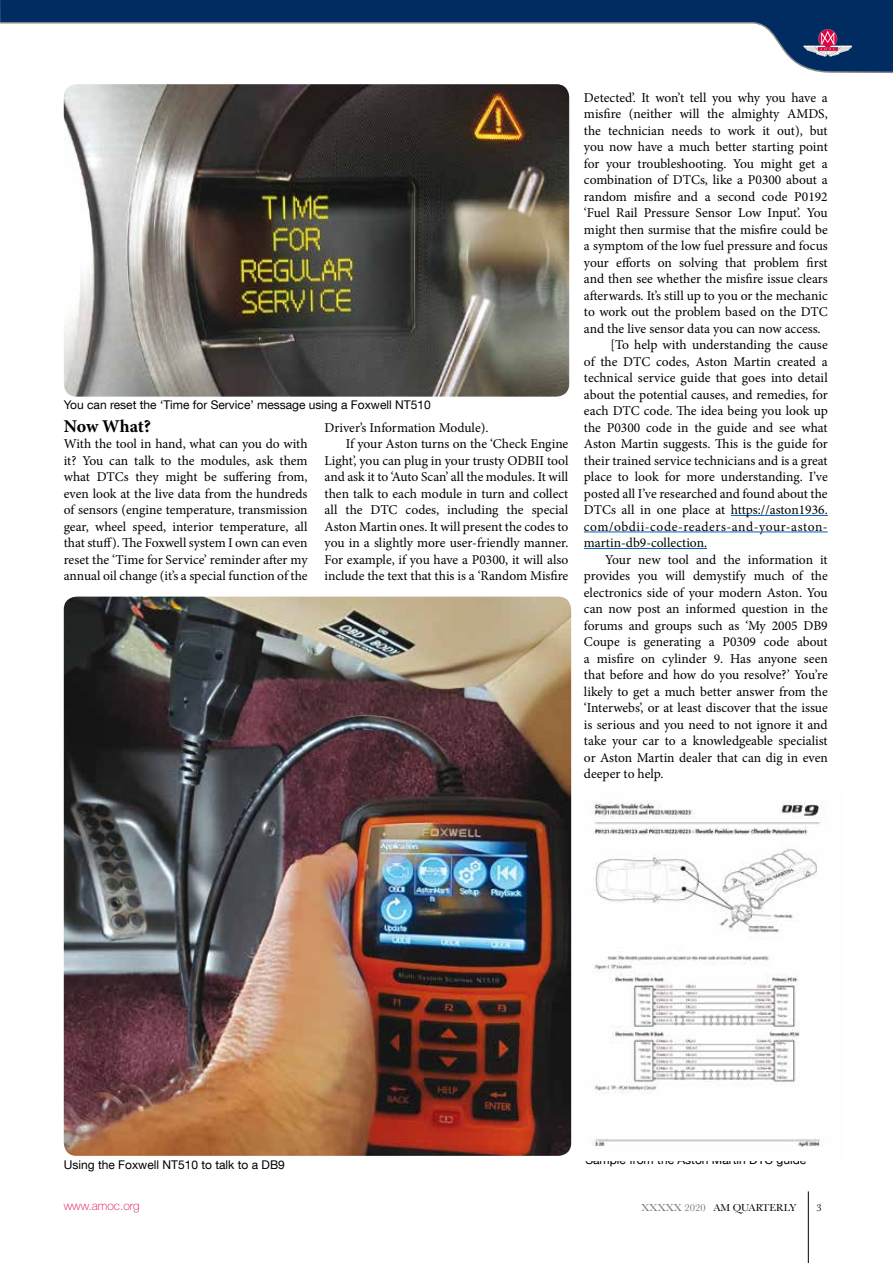
<style>
.page{position:relative;width:893px;height:1263px;background:#fff}
.page>*{position:absolute;margin:0;border:0;box-sizing:border-box;transform-origin:0 0}
.t1{font:700 18px "Minion Pro";letter-spacing:-.01em;color:#000}
.t2{font:13.5px/16.5px "Minion Pro";color:#000;text-align:justify}
.t3{font:13.5px "Minion Pro";letter-spacing:.04em;color:#000}
.t4{font:12px "Helvetica Neue LT Com";color:#000}
.t5{font:100 12px "Helvetica Neue LT Pro";color:#e20040}
.t6{font:10.5px "Baskerville";color:#000}
.s1{color:#707172}
</style>
<div class="page">
<hr style="left:808px;top:1191px;width:1px;height:72px;background:#000">
<svg style="left:0;top:0;width:893px;height:74px"></svg>
<svg style="left:803px;top:29px;width:49px;height:28px"></svg>
<img style="left:64px;top:84px;width:505px;height:313px">
<hr style="left:731px;top:515px;width:97px;height:1px;background:#0063c5">
<hr style="left:584px;top:532px;width:244px;height:1px;background:#0063c5">
<hr style="left:584px;top:548px;width:123px;height:1px;background:#0063c5">
<img style="left:64px;top:597px;width:507px;height:559px">
<img style="left:592px;top:801px;width:231px;height:346px">
<p class="t4" style="left:64px;top:398px;width:368px">You can reset the ‘Time for Service’ message using a Foxwell NT510</p>
<p class="t2" style="left:325px;top:419px;width:165px">Driver’s Information Module).</p>
<p class="t2" style="left:346px;top:436px;width:224px">If your Aston turns on the ‘Check Engine</p>
<p class="t2" style="left:325px;top:452px;width:245px">Light’, you can plug in your trusty ODBII tool</p>
<p class="t2" style="left:325px;top:469px;width:245px">and ask it to ‘Auto Scan’ all the modules. It will</p>
<p class="t2" style="left:325px;top:485px;width:245px">then talk to each module in turn and collect</p>
<p class="t2" style="left:325px;top:502px;width:245px">all the DTC codes, including the special</p>
<p class="t2" style="left:325px;top:518px;width:245px">Aston Martin ones. It will present the codes to</p>
<p class="t2" style="left:325px;top:535px;width:245px">you in a slightly more user-friendly manner.</p>
<p class="t2" style="left:325px;top:551px;width:245px">For example, if you have a P0300, it will also</p>
<p class="t2" style="left:325px;top:568px;width:245px">include the text that this is a ‘Random Misfire</p>
<h1 class="t1" style="left:64px;top:413px;width:89px">Now What?</h1>
<p class="t2" style="left:64px;top:436px;width:245px">With the tool in hand, what can you do with it? You can talk to the modules, ask them what DTCs they might be suffering from, even look at the live data from the hundreds of sensors (engine temperature, transmission gear, wheel speed, interior temperature, all that stuff). The Foxwell system I own can even reset the ‘Time for Service’ reminder after my annual oil change (it’s a special function of the</p>
<p class="t2" style="left:584px;top:89px;width:245px">Detected’. It won’t tell you why you have a</p>
<p class="t2" style="left:584px;top:106px;width:245px">misfire (neither will the almighty AMDS,</p>
<p class="t2" style="left:584px;top:122px;width:245px">the technician needs to work it out), but</p>
<p class="t2" style="left:584px;top:139px;width:245px">you now have a much better starting point</p>
<p class="t2" style="left:584px;top:155px;width:245px">for your troubleshooting. You might get a</p>
<p class="t2" style="left:584px;top:172px;width:245px">combination of DTCs, like a P0300 about a</p>
<p class="t2" style="left:584px;top:188px;width:245px">random misfire and a second code P0192</p>
<p class="t2" style="left:584px;top:205px;width:245px">‘Fuel Rail Pressure Sensor Low Input’. You</p>
<p class="t2" style="left:584px;top:221px;width:245px">might then surmise that the misfire could be</p>
<p class="t2" style="left:584px;top:238px;width:245px">a symptom of the low fuel pressure and focus</p>
<p class="t2" style="left:584px;top:254px;width:245px">your efforts on solving that problem first</p>
<p class="t2" style="left:584px;top:271px;width:245px">and then see whether the misfire issue clears</p>
<p class="t2" style="left:584px;top:287px;width:245px">afterwards. It’s still up to you or the mechanic</p>
<p class="t2" style="left:584px;top:304px;width:245px">to work out the problem based on the DTC</p>
<p class="t2" style="left:584px;top:320px;width:238px">and the live sensor data you can now access.</p>
<p class="t2" style="left:610px;top:336px;width:219px">[To help with understanding the cause</p>
<p class="t2" style="left:584px;top:353px;width:245px">of the DTC codes, Aston Martin created a</p>
<p class="t2" style="left:584px;top:369px;width:245px">technical service guide that goes into detail</p>
<p class="t2" style="left:584px;top:386px;width:245px">about the potential causes, and remedies, for</p>
<p class="t2" style="left:584px;top:402px;width:245px">each DTC code. The idea being you look up</p>
<p class="t2" style="left:584px;top:419px;width:245px">the P0300 code in the guide and see what</p>
<p class="t2" style="left:584px;top:435px;width:245px">Aston Martin suggests. This is the guide for</p>
<p class="t2" style="left:584px;top:452px;width:245px">their trained service technicians and is a great</p>
<p class="t2" style="left:584px;top:468px;width:245px">place to look for more understanding. I’ve</p>
<p class="t2" style="left:584px;top:485px;width:245px">posted all I’ve researched and found about the</p>
<p class="t2" style="left:584px;top:501px;width:245px">DTCs all in one place at https://aston1936.</p>
<p class="t3" style="left:584px;top:517px;width:245px">com/obdii-code-readers-and-your-aston-</p>
<p class="t2" style="left:584px;top:534px;width:125px">martin-db9-collection.</p>
<p class="t2" style="left:605px;top:551px;width:224px">Your new tool and the information it</p>
<p class="t2" style="left:584px;top:567px;width:245px">provides you will demystify much of the</p>
<p class="t2" style="left:584px;top:584px;width:245px">electronics side of your modern Aston. You</p>
<p class="t2" style="left:584px;top:600px;width:245px">can now post an informed question in the</p>
<p class="t2" style="left:584px;top:617px;width:245px">forums and groups such as ‘My 2005 DB9</p>
<p class="t2" style="left:584px;top:633px;width:245px">Coupe is generating a P0309 code about</p>
<p class="t2" style="left:584px;top:650px;width:245px">a misfire on cylinder 9. Has anyone seen</p>
<p class="t2" style="left:584px;top:666px;width:245px">that before and how do you resolve?’ You’re</p>
<p class="t2" style="left:584px;top:683px;width:245px">likely to get a much better answer from the</p>
<p class="t2" style="left:584px;top:699px;width:245px">‘Interwebs’, or at least discover that the issue</p>
<p class="t2" style="left:584px;top:716px;width:245px">is serious and you need to not ignore it and</p>
<p class="t2" style="left:584px;top:732px;width:245px">take your car to a knowledgeable specialist</p>
<p class="t2" style="left:584px;top:749px;width:245px">or Aston Martin dealer that can dig in even</p>
<p class="t2" style="left:584px;top:765px;width:81px">deeper to help.</p>
<p class="t4" style="left:64px;top:1157px;width:223px">Using the Foxwell NT510 to talk to a DB9</p>
<p class="t4" style="left:585px;top:1153px;width:222px">Sample from the Aston Martin DTC guide</p>
<p class="t5" style="left:64px;top:1198px;width:77px">www.amoc.org</p>
<p class="t6" style="left:641px;top:1201px;width:157px"><span class="s1">XXXXX 2020</span> AM QUARTERLY</p>
<p class="t6" style="left:816px;top:1201px;width:7px">3</p>
</div>
